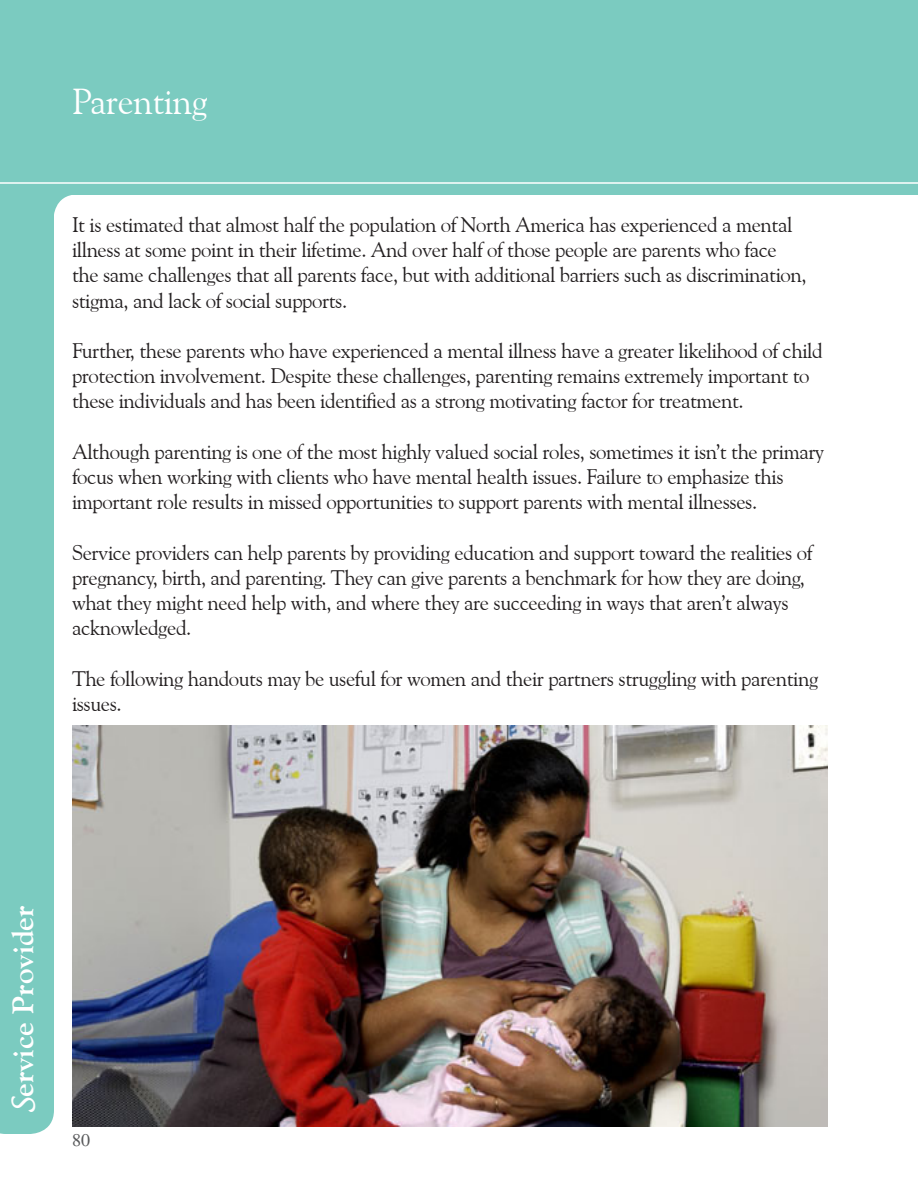
<style>
.page{position:relative;width:918px;height:1188px;background:#fff}
.page>*{position:absolute;margin:0;border:0;box-sizing:border-box;transform-origin:0 0}
.t1{font:36px "Goudy Old Style BT";letter-spacing:-.01em;color:#fff}
.t2{font:700 30px "Goudy Old Style BT";color:#fff}
.t3{font:21px/25.2px "Goudy Old Style BT";letter-spacing:-.02em;color:#231f20}
.t4{font:18px "Times";color:#57585a}
.s1{font-family:"Lucida Handwriting";font-weight:400;font-style:italic}
</style>
<div class="page">
<div style="left:0;top:0;width:918px;height:194px;background:#7bcbc0"></div>
<div style="left:0;top:194px;width:54px;height:940px;background:#7bcbc0"></div>
<div style="left:6px;top:111px;width:72px;height:107px;background:#7bcbc0;border-radius:24px"></div>
<img style="left:72px;top:725px;width:756px;height:402px">
<hr style="left:0;top:182px;width:918px;height:2px;background:#fff">
<p class="t1" style="left:72px;top:80px;width:137px">Parenting</p>
<p class="t3" style="left:72px;top:212px;width:736px">It is estimated that almost half the population of North America has experienced a mental illness at some point in their lifetime. And over half of those people are parents who face the same challenges that all parents face, but with additional barriers such as discrimination, stigma, and lack of social supports.</p>
<p class="t3" style="left:72px;top:338px;width:752px">Further, these parents who have experienced a mental illness have a greater likelihood of child protection involvement. Despite these challenges, parenting remains extremely important to these individuals and has been identified as a strong motivating factor for treatment.</p>
<p class="t3" style="left:72px;top:439px;width:754px">Although parenting is one of the most highly valued social roles, sometimes it isn’t the primary focus when working with clients who have mental health issues. Failure to emphasize this important role results in missed opportunities to support parents with mental illnesses.</p>
<p class="t3" style="left:72px;top:539px;width:742px">Service providers can help parents by providing education and support toward the realities of pregnancy, birth, and parenting. They can give parents a benchmark for how they are doing, what they might need help with, and where they are succeeding in ways that aren’t always acknowledged.</p>
<p class="t3" style="left:72px;top:665px;width:748px">The following handouts may be useful for women and their partners struggling with parenting issues.</p>
<p class="t2" style="left:5px;top:1114px;width:210px;rotate:-90deg"><span class="s1">S</span>ervice Provider</p>
<p class="t4" style="left:72px;top:1130px;width:19px">80</p>
</div>
